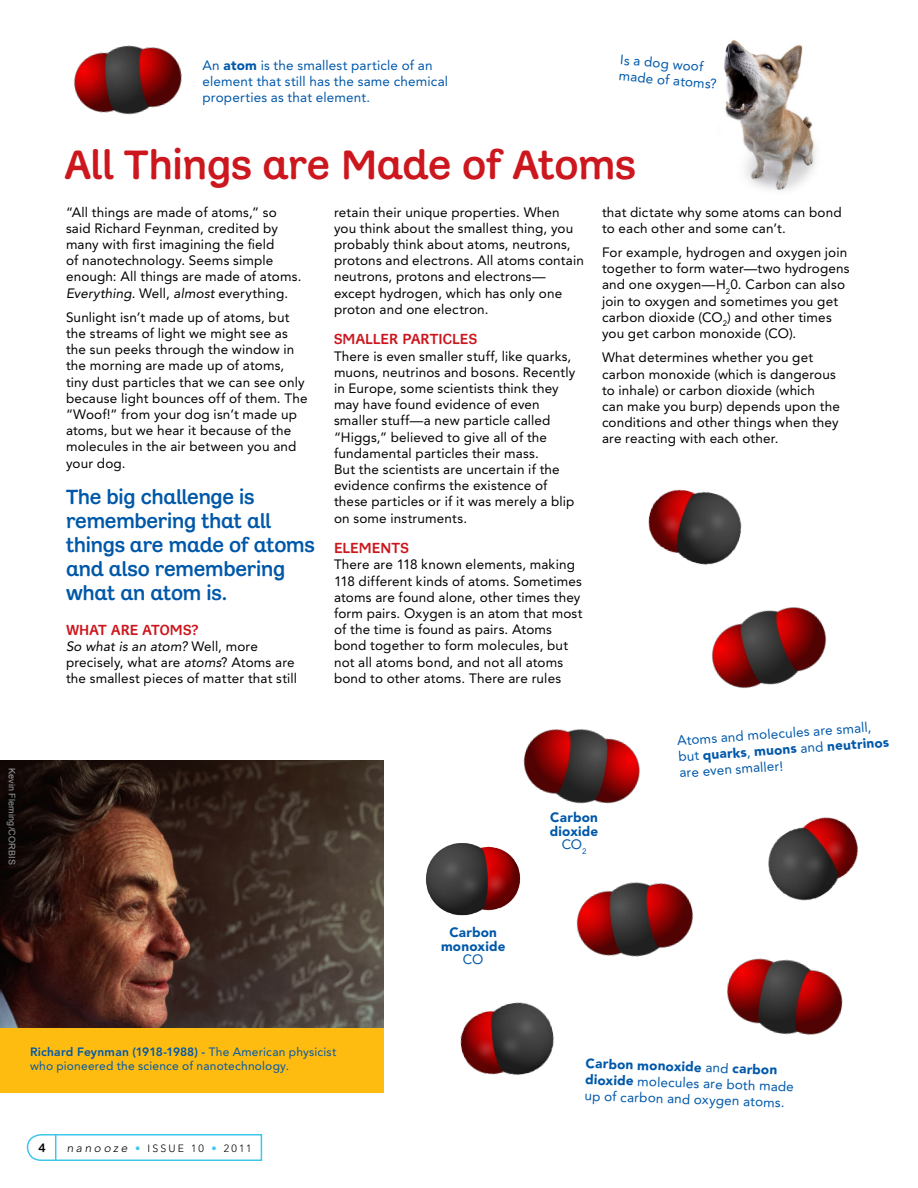
<style>
.page{position:relative;width:918px;height:1188px;background:#fff}
.page>*{position:absolute;margin:0;border:0;box-sizing:border-box;transform-origin:0 0}
.t1{font:500 42px "Adesso School";letter-spacing:-.01em;color:#cc171e}
.t2{font:500 21px/24px "Adesso School";letter-spacing:-.015em;color:#0058a9}
.t3{font:500 15px "Adesso School";letter-spacing:.01em;color:#cc171e}
.t4{font:13.5px/16.2px "Avenir";letter-spacing:.01em;color:#000}
.t5{font:13.5px/16.2px "Avenir";letter-spacing:.01em;color:#0058a9}
.t6{font:900 13.5px/13.5px "Avenir";letter-spacing:.015em;color:#0058a9;text-align:center}
.t7{font:12px/13.5px "Avenir";letter-spacing:.015em;color:#0058a9}
.t8{font:12px "Arial Rounded MT Bold";color:#000}
.t9{font:300 10.5px "Avenir";letter-spacing:.205em;color:#000}
.t10{font:9px "Arial";letter-spacing:.02em;color:#9b9da0}
.s1{font-weight:900}
.s2{font-style:italic}
.s3{font-weight:400}
.s4{font-weight:800}
.s5{font-style:italic;font-size:12px}
.s6{color:#3ec6ed}
</style>
<div class="page">
<div style="left:0;top:1024px;width:383px;height:69px;background:#febc11"></div>
<img style="left:0;top:760px;width:383px;height:267px">
<img style="left:724px;top:39px;width:92px;height:152px">
<img style="left:425px;top:843px;width:96px;height:73px">
<img style="left:460px;top:1002px;width:94px;height:73px">
<img style="left:648px;top:489px;width:94px;height:76px">
<img style="left:768px;top:817px;width:90px;height:84px">
<img style="left:711px;top:607px;width:116px;height:82px">
<img style="left:523px;top:729px;width:117px;height:75px">
<img style="left:576px;top:882px;width:118px;height:75px">
<img style="left:727px;top:958px;width:116px;height:77px">
<img style="left:74px;top:45px;width:108px;height:70px">
<svg style="left:26px;top:1134px;width:237px;height:27px"></svg>
<p class="t10" style="left:18px;top:768px;width:99px;rotate:90deg">Kevin Fleming/CORBIS</p>
<p class="t5" style="left:203px;top:57px;width:247px">An <span class="s1">atom</span> is the smallest particle of an element that still has the same chemical properties as that element.</p>
<p class="t5" style="left:621px;top:52px;width:100px;rotate:5deg">Is a dog woof made of atoms?</p>
<h1 class="t1" style="left:65px;top:140px;width:572px">All Things are Made of Atoms</h1>
<p class="t4" style="left:66px;top:204px;width:237px">“All things are made of atoms,” so said Richard Feynman, credited by many with first imagining the field<br>of nanotechnology. Seems simple enough: All things are made of atoms.<br><span class="s2">Everything</span>. Well, <span class="s2">almost</span> everything.</p>
<p class="t4" style="left:66px;top:309px;width:243px">Sunlight isn’t made up of atoms, but the streams of light we might see as the sun peeks through the window in the morning are made up of atoms, tiny dust particles that we can see only because light bounces off of them. The “Woof!” from your dog isn’t made up atoms, but we hear it because of the molecules in the air between you and your dog.</p>
<h2 class="t2" style="left:66px;top:485px;width:250px">The big challenge is remembering that all things are made of atoms and also remembering what an atom is.</h2>
<p class="t3" style="left:66px;top:621px;width:134px">WHAT ARE ATOMS?</p>
<p class="t4" style="left:66px;top:638px;width:233px"><span class="s2">So what is an atom?</span> Well, more precisely, what are <span class="s2">atoms</span>? Atoms are the smallest pieces of matter that still</p>
<p class="t4" style="left:334px;top:204px;width:251px">retain their unique properties. When you think about the smallest thing, you probably think about atoms, neutrons, protons and electrons. All atoms contain neutrons, protons and electrons— except hydrogen, which has only one proton and one electron.</p>
<p class="t3" style="left:334px;top:330px;width:145px">SMALLER PARTICLES</p>
<p class="t4" style="left:334px;top:348px;width:243px">There is even smaller stuff, like quarks, muons, neutrinos and bosons. Recently in Europe, some scientists think they may have found evidence of even smaller stuff—a new particle called “Higgs,” believed to give all of the fundamental particles their mass.<br>But the scientists are uncertain if the evidence confirms the existence of these particles or if it was merely a blip on some instruments.</p>
<p class="t3" style="left:334px;top:539px;width:76px">ELEMENTS</p>
<p class="t4" style="left:334px;top:557px;width:250px">There are 118 known elements, making 118 different kinds of atoms. Sometimes atoms are found alone, other times they form pairs. Oxygen is an atom that most of the time is found as pairs. Atoms bond together to form molecules, but not all atoms bond, and not all atoms bond to other atoms. There are rules</p>
<p class="t4" style="left:602px;top:204px;width:241px">that dictate why some atoms can bond to each other and some can’t.</p>
<p class="t4" style="left:602px;top:244px;width:249px">For example, hydrogen and oxygen join together to form water—two hydrogens and one oxygen—H<sub>2</sub>0. Carbon can also join to oxygen and sometimes you get carbon dioxide (CO<sub>2</sub>) and other times you get carbon monoxide (CO).</p>
<p class="t4" style="left:602px;top:350px;width:240px">What determines whether you get carbon monoxide (which is dangerous to inhale) or carbon dioxide (which<br>can make you burp) depends upon the conditions and other things when they are reacting with each other.</p>
<p class="t6" style="left:441px;top:926px;width:66px">Carbon monoxide</p>
<p class="t5" style="left:463px;top:952px;width:22px">CO</p>
<p class="t6" style="left:550px;top:810px;width:50px">Carbon dioxide<br><span class="s3">CO</span><sub>2</sub></p>
<p class="t5" style="left:677px;top:732px;width:213px;rotate:-4deg">Atoms and molecules are small, but <span class="s1">quarks</span>, <span class="s1">muons</span> and <span class="s1">neutrinos </span>are even smaller!</p>
<p class="t7" style="left:30px;top:1045px;width:308px"><span class="s4">Richard Feynman (1918-1988) -</span> The American physicist who pioneered the science of nanotechnology.</p>
<p class="t8" style="left:38px;top:1140px;width:9px">4</p>
<p class="t9" style="left:67px;top:1142px;width:186px"><span class="s5">nanooze</span> <span class="s6">•</span> ISSUE 10 <span class="s6">•</span> 2011</p>
<p class="t5" style="left:586px;top:1055px;width:210px;rotate:2deg"><span class="s1">Carbon monoxide</span> and <span class="s1">carbon dioxide</span> molecules are both made up of carbon and oxygen atoms.</p>
</div>
